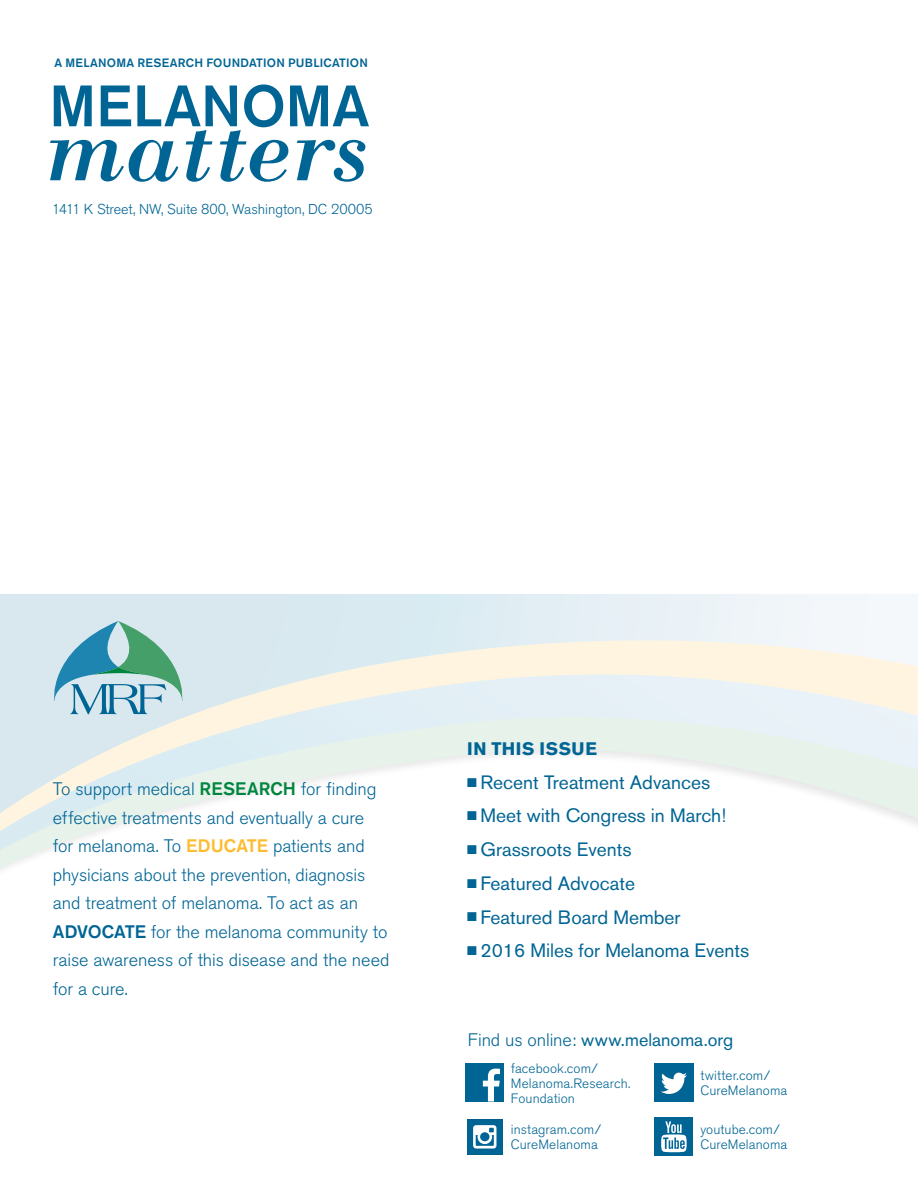
<style>
.page{position:relative;width:918px;height:1188px;background:#fff}
.page>*{position:absolute;margin:0;border:0;box-sizing:border-box;transform-origin:0 0}
.t1{font:italic 100.5px "Bodoni";color:#006594}
.t2{font:500 57.75px "Akzidenz Grotesk BE";letter-spacing:-.005em;color:#006594}
.t3{font:19.2px "Akzidenz Grotesk BE";color:#006594}
.t4{font:300 18px/28.5px "Akzidenz Grotesk BE";letter-spacing:-.005em;color:#006594}
.t5{font:18px "Akzidenz Grotesk BE";color:#006594}
.t6{font:700 18px "Akzidenz Grotesk BE";letter-spacing:.04em;color:#006594}
.t7{font:300 14.25px "Akzidenz Grotesk BE";letter-spacing:-.005em;color:#006594}
.t8{font:300 13.5px/15px "Akzidenz Grotesk BE";letter-spacing:.01em;color:#006594}
.t9{font:500 12px "Akzidenz Grotesk BE";letter-spacing:.02em;color:#006594}
.s1{font-weight:500;color:#00853f}
.s2{font-weight:500;color:#fdbb30}
.s3{font-weight:500}
.s4{font-weight:300}
</style>
<div class="page">
<svg style="left:0;top:594px;width:918px;height:501px"></svg>
<svg style="left:54px;top:621px;width:128px;height:93px;background:#92c2c7"></svg>
<div style="left:466px;top:1064px;width:38px;height:38px;background:#006594"></div>
<svg style="left:483px;top:1069px;width:17px;height:33px"></svg>
<div style="left:654px;top:1064px;width:40px;height:38px;background:#006594"></div>
<svg style="left:661px;top:1073px;width:26px;height:21px"></svg>
<div style="left:655px;top:1118px;width:38px;height:38px;background:#006594"></div>
<svg style="left:661px;top:1121px;width:26px;height:31px"></svg>
<svg style="left:467px;top:1119px;width:36px;height:36px"></svg>
<p class="t9" style="left:54px;top:56px;width:315px">A MELANOMA RESEARCH FOUNDATION PUBLICATION</p>
<h2 class="t2" style="left:49px;top:71px;width:322px">MELANOMA</h2>
<h1 class="t1" style="left:46px;top:86px;width:326px">matters</h1>
<p class="t7" style="left:52px;top:201px;width:322px">1411 K Street, NW, Suite 800, Washington, DC 20005</p>
<p class="t4" style="left:53px;top:775px;width:338px">To support medical <span class="s1">RESEARCH</span> for finding effective treatments and eventually a cure<br>for melanoma. To <span class="s2">EDUCATE</span> patients and physicians about the prevention, diagnosis and treatment of melanoma. To act as an <span class="s3">ADVOCATE</span> for the melanoma community to raise awareness of this disease and the need for a cure.</p>
<p class="t6" style="left:467px;top:738px;width:131px">IN THIS ISSUE</p>
<p class="t3" style="left:467px;top:771px;width:245px">■ Recent Treatment Advances</p>
<p class="t3" style="left:467px;top:804px;width:261px">■ Meet with Congress in March!</p>
<p class="t3" style="left:467px;top:838px;width:166px">■ Grassroots Events</p>
<p class="t3" style="left:467px;top:872px;width:169px">■ Featured Advocate</p>
<p class="t3" style="left:467px;top:905px;width:215px">■ Featured Board Member</p>
<p class="t3" style="left:467px;top:939px;width:284px">■ 2016 Miles for Melanoma Events</p>
<p class="t5" style="left:468px;top:1029px;width:267px"><span class="s4">Find us online:</span> www.melanoma.org</p>
<p class="t8" style="left:511px;top:1061px;width:121px">facebook.com/<br>Melanoma.Research.<br>Foundation</p>
<p class="t8" style="left:700px;top:1068px;width:89px">twitter.com/<br>CureMelanoma</p>
<p class="t8" style="left:700px;top:1122px;width:89px">youtube.com/<br>CureMelanoma</p>
<p class="t8" style="left:511px;top:1122px;width:92px">instagram.com/<br>CureMelanoma</p>
</div>
